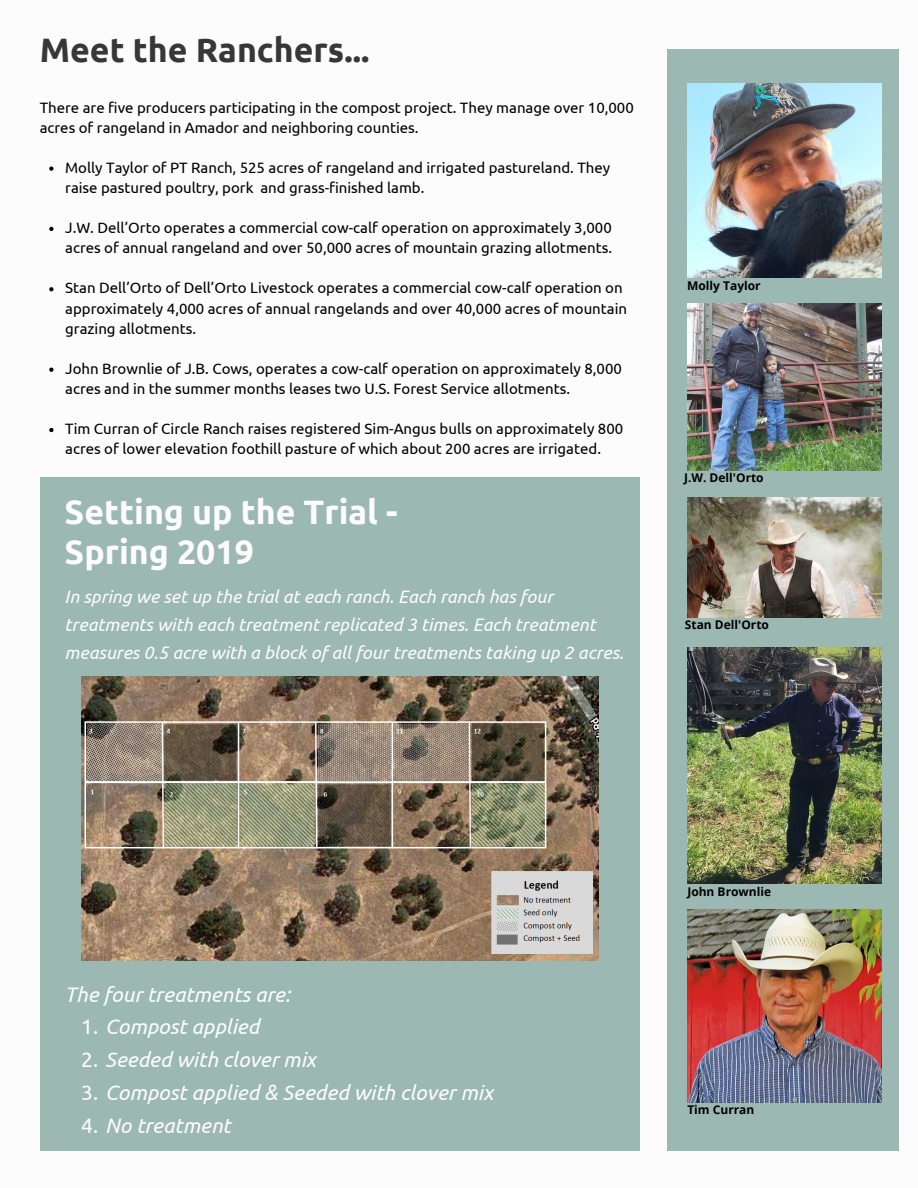
<style>
.page{position:relative;width:918px;height:1188px;background:#fff}
.page>*{position:absolute;margin:0;border:0;box-sizing:border-box;transform-origin:0 0}
.t1{font:700 33.9px/40.2px "Ubuntu";color:#fcfcfc}
.t2{font:700 33.9px "Ubuntu";color:#373737}
.t3{font:italic 21px "Ubuntu";color:#fcfcfc}
.t4{font:italic 18px/27.8px "Ubuntu";color:#fcfcfc}
.t5{font:15px/20.1px "Ubuntu";color:#000}
.t6{font:700 12px "Open Sans";color:#000}
.s1{font-style:normal}
</style>
<div class="page">
<div style="left:667px;top:50px;width:231px;height:1101px;background:#9bb8b2"></div>
<img style="left:687px;top:83px;width:195px;height:195px">
<img style="left:687px;top:304px;width:195px;height:166px">
<img style="left:687px;top:497px;width:195px;height:121px">
<img style="left:687px;top:648px;width:195px;height:236px">
<img style="left:687px;top:909px;width:195px;height:194px">
<svg style="left:49px;top:166px;width:4px;height:5px"></svg>
<svg style="left:49px;top:227px;width:4px;height:4px"></svg>
<svg style="left:49px;top:287px;width:4px;height:4px"></svg>
<svg style="left:49px;top:368px;width:4px;height:4px"></svg>
<svg style="left:49px;top:428px;width:4px;height:4px"></svg>
<div style="left:40px;top:477px;width:599px;height:674px;background:#9bb8b2"></div>
<img style="left:81px;top:677px;width:518px;height:283px">
<h1 class="t2" style="left:40px;top:31px;width:331px">Meet the Ranchers...</h1>
<p class="t5" style="left:40px;top:97px;width:596px">There are five producers participating in the compost project. They manage over 10,000 acres of rangeland in Amador and neighboring counties.</p>
<p class="t5" style="left:65px;top:157px;width:546px">Molly Taylor of PT Ranch, 525 acres of rangeland and irrigated pastureland. They raise pastured poultry, pork and grass-finished lamb.</p>
<p class="t5" style="left:65px;top:218px;width:549px">J.W. Dell’Orto operates a commercial cow-calf operation on approximately 3,000 acres of annual rangeland and over 50,000 acres of mountain grazing allotments.</p>
<p class="t5" style="left:65px;top:278px;width:563px">Stan Dell’Orto of Dell’Orto Livestock operates a commercial cow-calf operation on approximately 4,000 acres of annual rangelands and over 40,000 acres of mountain grazing allotments.</p>
<p class="t5" style="left:65px;top:358px;width:558px">John Brownlie of J.B. Cows, operates a cow-calf operation on approximately 8,000 acres and in the summer months leases two U.S. Forest Service allotments.</p>
<p class="t5" style="left:65px;top:419px;width:560px">Tim Curran of Circle Ranch raises registered Sim-Angus bulls on approximately 800 acres of lower elevation foothill pasture of which about 200 acres are irrigated.</p>
<h1 class="t1" style="left:65px;top:491px;width:334px">Setting up the Trial -<br>Spring 2019</h1>
<p class="t4" style="left:65px;top:583px;width:561px">In spring we set up the trial at each ranch. Each ranch has four treatments with each treatment replicated 3 times. Each treatment measures 0.5 acre with a block of all four treatments taking up 2 acres.</p>
<p class="t6" style="left:687px;top:277px;width:75px">Molly Taylor</p>
<p class="t6" style="left:684px;top:469px;width:81px">J.W. Dell'Orto</p>
<p class="t6" style="left:685px;top:617px;width:86px">Stan Dell'Orto</p>
<h2 class="t3" style="left:65px;top:982px;width:227px">The four treatments are:</h2>
<h2 class="t3" style="left:81px;top:1015px;width:180px"><span class="s1">1.</span> Compost applied</h2>
<h2 class="t3" style="left:81px;top:1048px;width:236px"><span class="s1">2.</span> Seeded with clover mix</h2>
<h2 class="t3" style="left:81px;top:1081px;width:413px"><span class="s1">3.</span> Compost applied &amp; Seeded with clover mix</h2>
<h2 class="t3" style="left:81px;top:1113px;width:151px"><span class="s1">4.</span> No treatment</h2>
<p class="t6" style="left:687px;top:883px;width:85px">John Brownlie</p>
<p class="t6" style="left:687px;top:1101px;width:69px">Tim Curran</p>
</div>
